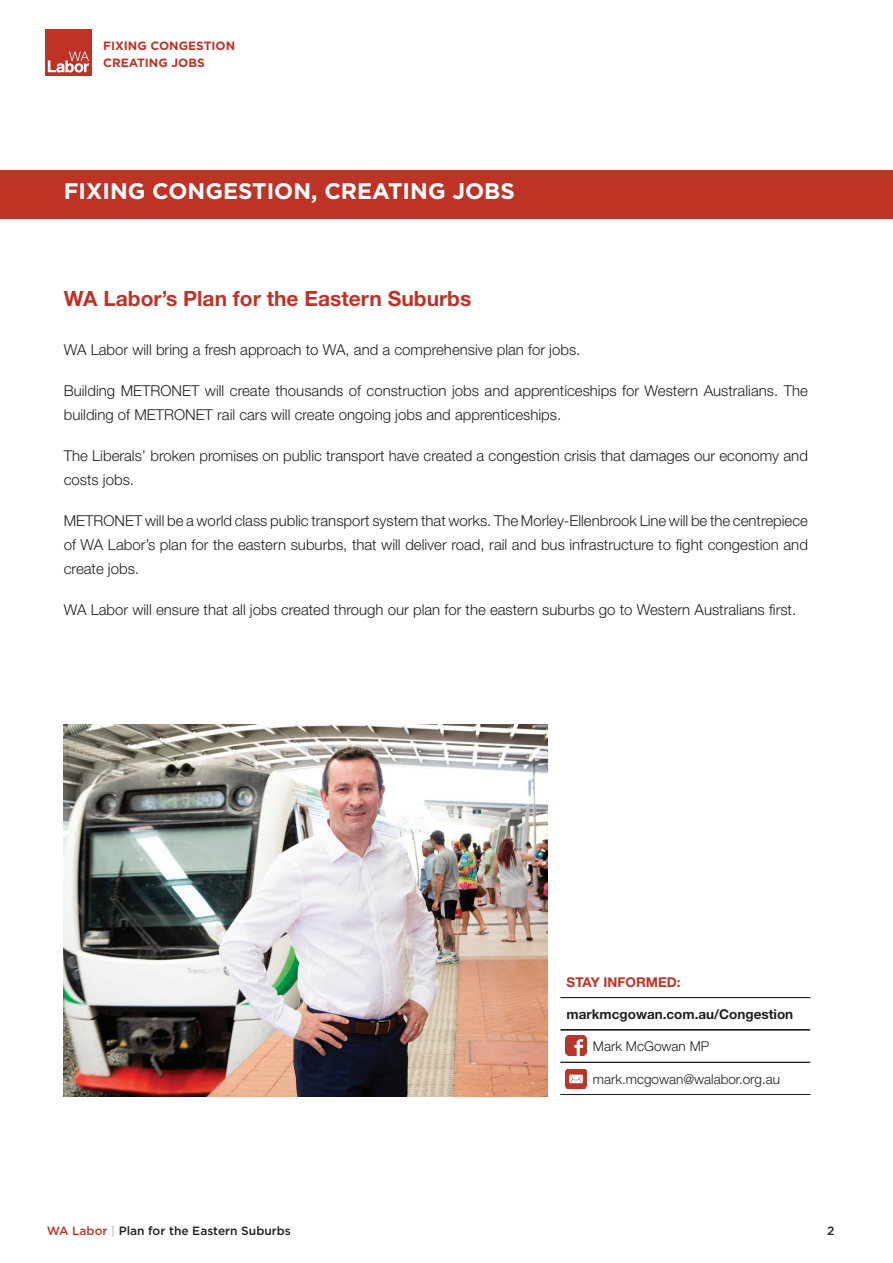
<style>
.page{position:relative;width:893px;height:1263px;background:#fff}
.page>*{position:absolute;margin:0;border:0;box-sizing:border-box;transform-origin:0 0}
.t1{font:700 22.5px "Gotham";color:#fff}
.t2{font:700 21px "Helvetica Neue";color:#bf3226}
.t3{font:300 15px/24px "Helvetica Neue";color:#231f20}
.t4{font:300 13.5px "Helvetica Neue";color:#231f20}
.t5{font:700 13.5px "Helvetica Neue";color:#231f20}
.t6{font:700 13.5px "Helvetica Neue";color:#bf3226}
.t7{font:500 12px "Gotham";color:#231f20}
.t8{font:700 12px/16.5px "Gotham";color:#bf3226}
.s1{color:#bf3226}
.s2{color:#bcbdc0}
</style>
<div class="page">
<div style="left:45px;top:29px;width:47px;height:47px;background:#bf3226"></div>
<svg style="left:48px;top:52px;width:41px;height:20px"></svg>
<div style="left:0;top:170px;width:893px;height:49px;background:#bf3226"></div>
<svg style="left:561px;top:997px;width:249px;height:1px"></svg>
<svg style="left:561px;top:1030px;width:249px;height:1px"></svg>
<svg style="left:561px;top:1062px;width:249px;height:1px"></svg>
<svg style="left:561px;top:1094px;width:249px;height:1px"></svg>
<img style="left:566px;top:1035px;width:20px;height:20px">
<svg style="left:566px;top:1055px;width:20px;height:1px"></svg>
<img style="left:566px;top:1069px;width:20px;height:19px">
<img style="left:64px;top:724px;width:483px;height:373px">
<p class="t8" style="left:103px;top:37px;width:133px">FIXING CONGESTION<br>CREATING JOBS</p>
<h1 class="t1" style="left:64px;top:176px;width:453px">FIXING CONGESTION, CREATING JOBS</h1>
<h2 class="t2" style="left:64px;top:285px;width:409px">WA Labor’s Plan for the Eastern Suburbs</h2>
<p class="t3" style="left:64px;top:337px;width:518px">WA Labor will bring a fresh approach to WA, and a comprehensive plan for jobs.</p>
<p class="t3" style="left:64px;top:378px;width:746px">Building METRONET will create thousands of construction jobs and apprenticeships for Western Australians. The building of METRONET rail cars will create ongoing jobs and apprenticeships.</p>
<p class="t3" style="left:64px;top:443px;width:746px">The Liberals’ broken promises on public transport have created a congestion crisis that damages our economy and costs jobs.</p>
<p class="t3" style="left:64px;top:508px;width:746px;text-align:justify">METRONET will be a world class public transport system that works. The Morley-Ellenbrook Line will be the centrepiece of WA Labor’s plan for the eastern suburbs, that will deliver road, rail and bus infrastructure to fight congestion and create jobs.</p>
<p class="t3" style="left:64px;top:597px;width:734px">WA Labor will ensure that all jobs created through our plan for the eastern suburbs go to Western Australians first.</p>
<p class="t6" style="left:567px;top:973px;width:116px">STAY INFORMED:</p>
<p class="t5" style="left:567px;top:1006px;width:228px">markmcgowan.com.au/Congestion</p>
<p class="t4" style="left:593px;top:1038px;width:118px">Mark McGowan MP</p>
<p class="t4" style="left:593px;top:1071px;width:189px">mark.mcgowan@walabor.org.au</p>
<p class="t7" style="left:47px;top:1223px;width:246px"><span class="s1">WA Labor</span> <span class="s2">|</span> Plan for the Eastern Suburbs</p>
<p class="t7" style="left:827px;top:1223px;width:9px">2</p>
</div>
